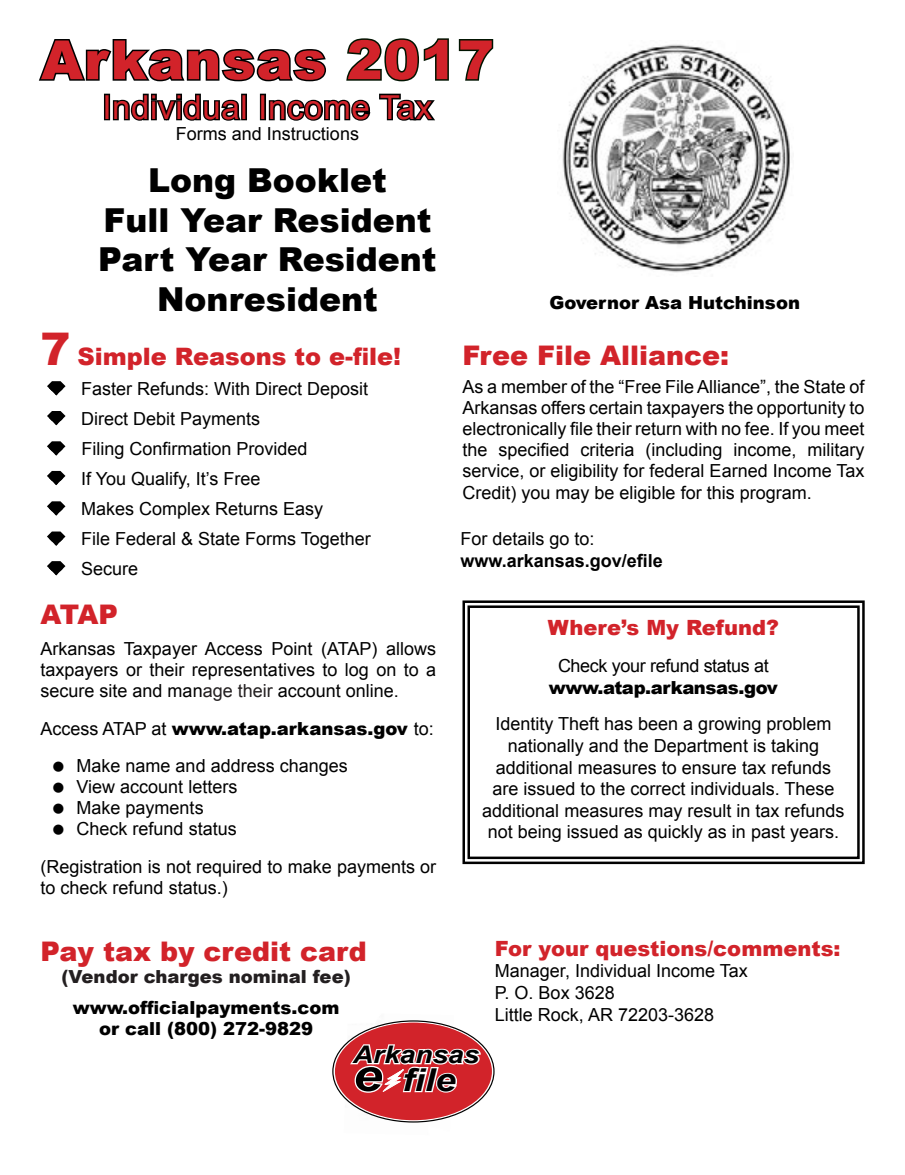
<style>
.page{position:relative;width:905px;height:1175px;background:#fff}
.page>*{position:absolute;margin:0;border:0;box-sizing:border-box;transform-origin:0 0}
.t1{font:900 54px "Arial";letter-spacing:.02em;color:#d2232a}
.t2{font:900 33px/39.6px "Arial";color:#000;text-align:center}
.t3{font:33px "Arial";letter-spacing:.02em;color:#d2232a}
.t4{font:italic 700 31.5px "Arial";color:#000;scale:1.17 1}
.t5{font:900 27px "Arial";color:#d2232a}
.t6{font:italic 700 24.3px "Arial";letter-spacing:-.01em;color:#000;scale:1.17 1}
.t7{font:900 24px "Arial";color:#d2232a}
.t8{font:900 21px "Arial";color:#d2232a}
.t9{font:18px/21.6px "Arial";color:#000}
.t10{font:900 18px/21.6px "Arial";color:#000;text-align:center}
.t11{font:900 18px "Arial";color:#231f20}
.t12{font:18px "Arial";letter-spacing:-.02em;color:#000}
.t13{font:700 18px "Arial";color:#000}
.t14{font:900 18px "Arial";letter-spacing:-.02em;color:#000}
.s1{font-size:45px}
.s2{color:#231f20}
.s3{font-weight:900}
.s4{font-size:44.85px}
</style>
<div class="page">
<svg style="left:38px;top:39px;width:288px;height:43px"></svg>
<svg style="left:346px;top:38px;width:103px;height:44px"></svg>
<svg style="left:458px;top:39px;width:36px;height:42px"></svg>
<div style="left:104px;top:94px;width:6px;height:26px;border:3px solid #000"></div>
<svg style="left:112px;top:93px;width:131px;height:28px"></svg>
<div style="left:241px;top:94px;width:6px;height:26px;border:3px solid #000"></div>
<div style="left:260px;top:94px;width:6px;height:26px;border:3px solid #000"></div>
<svg style="left:268px;top:93px;width:167px;height:28px"></svg>
<img style="left:562px;top:44px;width:228px;height:229px">
<svg style="left:462px;top:600px;width:403px;height:265px"></svg>
<div style="left:467px;top:605px;width:392px;height:254px;border:2px solid #000"></div>
<img style="left:344px;top:1020px;width:110px;height:103px">
<div style="left:334px;top:1022px;width:158px;height:98px;background:#d2232a;border-radius:50%"></div>
<svg style="left:344px;top:1020px;width:41px;height:4px"></svg>
<svg style="left:347px;top:1042px;width:135px;height:51px"></svg>
<svg style="left:47px;top:561px;width:19px;height:15px"></svg>
<svg style="left:47px;top:381px;width:19px;height:15px"></svg>
<svg style="left:47px;top:411px;width:19px;height:15px"></svg>
<svg style="left:47px;top:441px;width:19px;height:15px"></svg>
<svg style="left:47px;top:470px;width:19px;height:16px"></svg>
<svg style="left:47px;top:501px;width:19px;height:15px"></svg>
<svg style="left:47px;top:531px;width:19px;height:15px"></svg>
<h1 class="t1" style="left:41px;top:21px;width:454px">Arkansas 2017</h1>
<h2 class="t3" style="left:102px;top:86px;width:331px">Individual Income Tax</h2>
<p class="t9" style="left:176px;top:123px;width:185px">Forms and Instructions</p>
<h2 class="t2" style="left:98px;top:159px;width:340px">Long Booklet<br>Full Year Resident<br>Part Year Resident<br>Nonresident</h2>
<p class="t10" style="left:549px;top:291px;width:252px">Governor Asa Hutchinson</p>
<h3 class="t5" style="left:462px;top:335px;width:268px">Free File Alliance:</h3>
<p class="t9" style="left:462px;top:376px;width:403px;line-height:21.1px;text-align:justify">As a member of the “Free File Alliance”, the State of Arkansas offers certain taxpayers the opportunity to electronically file their return with no fee. If you meet the specified criteria (including income, military service, or eligibility for federal Earned Income Tax Credit) you may be eligible for this program.</p>
<h3 class="t7" style="left:40px;top:339px;width:362px"><span class="s1">7</span> Simple Reasons to e-file!</h3>
<p class="t9" style="left:81px;top:374px;width:291px;line-height:30px">Faster Refunds: With Direct Deposit<br>Direct Debit Payments<br>Filing Confirmation Provided<br>If You Qualify, It’s Free<br>Makes Complex Returns Easy<br>File Federal &amp; State Forms Together<br>Secure</p>
<p class="t9" style="left:460px;top:528px;width:136px">For details go to:</p>
<p class="t13" style="left:460px;top:548px;width:204px">www.arkansas.gov/efile</p>
<h3 class="t5" style="left:40px;top:594px;width:79px">ATAP</h3>
<p class="t9" style="left:40px;top:638px;width:397px;line-height:21px;text-align:justify">Arkansas Taxpayer Access Point (ATAP) allows taxpayers or their representatives to log on to a secure site and man<span class="s2">age their</span> account online.</p>
<p class="t9" style="left:77px;top:709px;width:359px;line-height:37.5px;text-indent:-36px">Access ATAP at <span class="s3">www.atap.arkansas.gov</span> to:<br>Make name and address changes</p>
<p class="t9" style="left:77px;top:776px;width:162px;line-height:21px">View account letters<br>Make payments<br>Check refund status</p>
<p class="t9" style="left:41px;top:856px;width:397px;line-height:21px">(Registration is not required to make payments or to check refund status.)</p>
<h3 class="t5" style="left:40px;top:932px;width:328px">Pay tax by credit card</h3>
<p class="t11" style="left:62px;top:963px;width:290px">(Vendor charges nominal fee)</p>
<p class="t10" style="left:73px;top:995px;width:268px">www.officialpayments.com or call (800) 272-9829</p>
<p class="t8" style="left:548px;top:612px;width:232px">Where’s My Refund?</p>
<p class="t12" style="left:558px;top:654px;width:212px">Check your refund status at</p>
<p class="t14" style="left:549px;top:674px;width:230px">www.atap.arkansas.gov</p>
<p class="t9" style="left:482px;top:713px;width:364px;text-align:center">Identity Theft has been a growing problem nationally and the Department is taking additional measures to ensure tax refunds are issued to the correct individuals. These additional measures may result in tax refunds not being issued as quickly as in past years.</p>
<p class="t8" style="left:495px;top:933px;width:347px">For your questions/comments:</p>
<p class="t9" style="left:495px;top:960px;width:254px">Manager, Individual Income Tax<br>P. O. Box 3628<br>Little Rock, AR 72203-3628</p>
<h3 class="t6" style="left:353px;top:1038px;width:110px">Arkansas</h3>
<h3 class="t4" style="left:353px;top:1058px;width:89px"><span class="s4">e</span> file</h3>
</div>
